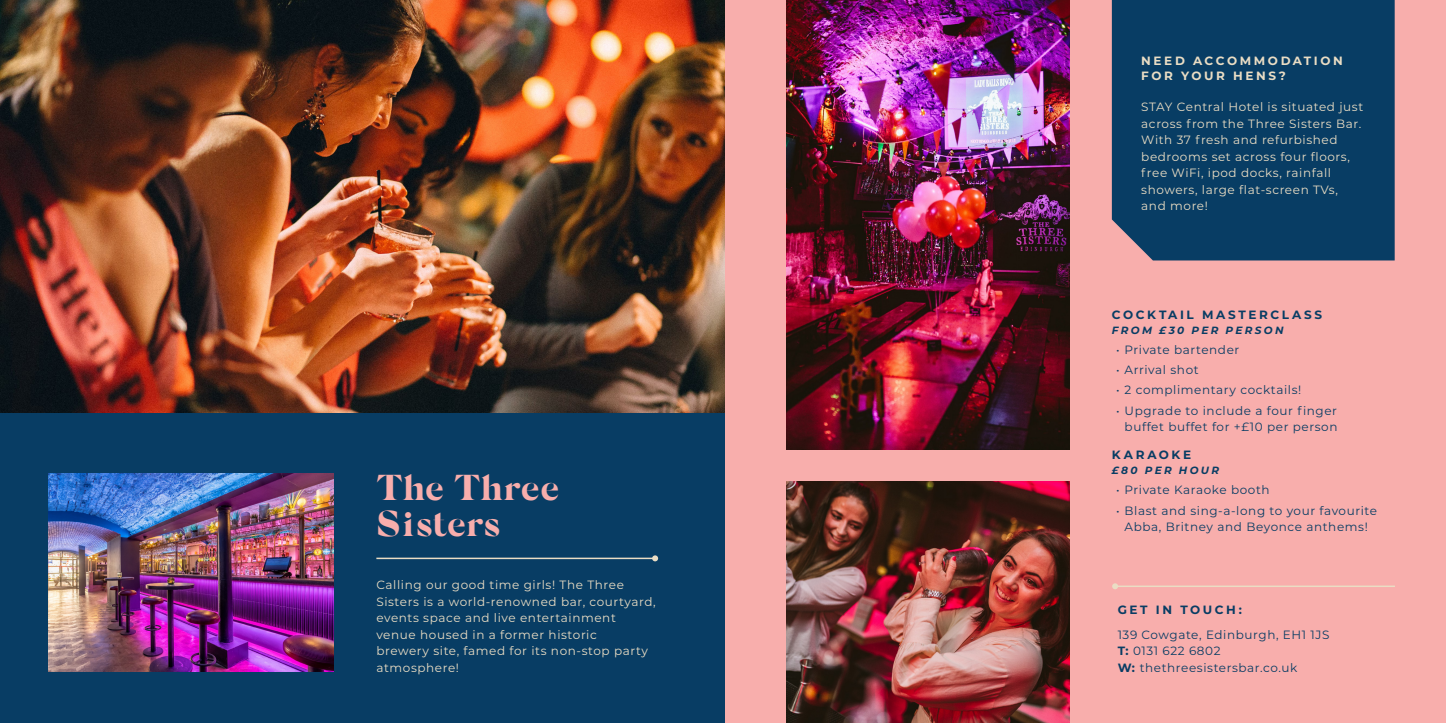
<style>
.page{position:relative;width:1446px;height:723px;background:#f8aeac}
.page>*{position:absolute;margin:0;border:0;box-sizing:border-box;transform-origin:0 0}
.Body_Copy{font:900 36px/36px "Silk Serif";color:#f8aeac}
.Body_Copy-2{font:12px/16.5px "Montserrat";letter-spacing:.05em;color:#eaddc4}
.Body_Copy-3{font:12px/16.5px "Montserrat";letter-spacing:.05em;color:#083d64;text-align:right}
.Body_Copy-4{font:700 12px/15px "Montserrat";letter-spacing:.215em;color:#eaddc4}
.Body_Copy-5{font:700 12px "Montserrat";letter-spacing:.22em;color:#083d64}
.Subheading{font:700 12px "Montserrat";letter-spacing:.215em;color:#083d64}
.Body_Copy-6{font:italic 700 10.5px "Montserrat";letter-spacing:.215em;color:#083d64}
.s1{font-weight:700}
</style>
<div class="page">
<div style="left:0;top:0;width:724px;height:723px;background:#083d64"></div>
<img style="left:0;top:0;width:724px;height:412px">
<div style="left:1112px;top:0;width:282px;height:260px;background:#083d64"></div>
<hr style="left:1115px;top:585px;width:280px;height:2px;background:#eaddc4">
<svg style="left:1112px;top:583px;width:6px;height:6px"></svg>
<img style="left:787px;top:0;width:282px;height:449px">
<img style="left:787px;top:481px;width:282px;height:242px">
<hr style="left:376px;top:558px;width:279px;height:1px;background:#eaddc4">
<svg style="left:652px;top:555px;width:6px;height:6px"></svg>
<img style="left:48px;top:473px;width:286px;height:199px">
<p class="Body_Copy" style="left:376px;top:469px;width:185px">The Three<br>Sisters</p>
<p class="Body_Copy-2" style="left:376px;top:576px;width:281px">Calling our good time girls! The Three Sisters is a world-renowned bar, courtyard, events space and live entertainment venue housed in a former historic<br>brewery site, famed for its non-stop party atmosphere!</p>
<p class="Body_Copy-4" style="left:1141px;top:52px;width:203px">NEED ACCOMMODATION<br>FOR YOUR HENS?</p>
<p class="Body_Copy-2" style="left:1141px;top:98px;width:223px">STAY Central Hotel is situated just across from the Three Sisters Bar.<br>With 37 fresh and refurbished bedrooms set across four floors, free WiFi, ipod docks, rainfall showers, large flat-screen TVs, and more!</p>
<p class="Body_Copy-5" style="left:1112px;top:306px;width:212px">COCKTAIL MASTERCLASS</p>
<p class="Body_Copy-6" style="left:1112px;top:322px;width:173px">FROM £30 PER PERSON</p>
<p class="Body_Copy-3" style="left:1116px;top:341px;width:125px">• Private bartender</p>
<p class="Body_Copy-3" style="left:1116px;top:361px;width:84px">• Arrival shot</p>
<p class="Body_Copy-3" style="left:1116px;top:381px;width:187px">• 2 complimentary cocktails!</p>
<p class="Body_Copy-3" style="left:1116px;top:402px;width:223px">• Upgrade to include a four finger buffet buffet for +£10 per person</p>
<p class="Body_Copy-5" style="left:1112px;top:446px;width:81px">KARAOKE</p>
<p class="Body_Copy-6" style="left:1112px;top:463px;width:109px">£80 PER HOUR</p>
<p class="Body_Copy-3" style="left:1116px;top:481px;width:155px">• Private Karaoke booth</p>
<p class="Body_Copy-3" style="left:1116px;top:501px;width:262px;text-align:center">• Blast and sing-a-long to your favourite<br>Abba, Britney and Beyonce anthems!</p>
<p class="Subheading" style="left:1117px;top:601px;width:126px">GET IN TOUCH:</p>
<p class="Body_Copy-3" style="left:1117px;top:626px;width:213px;text-align:left">139 Cowgate, Edinburgh, EH1 1JS<br><span class="s1">T:</span> 0131 622 6802<br><span class="s1">W:</span> thethreesistersbar.co.uk</p>
</div>
